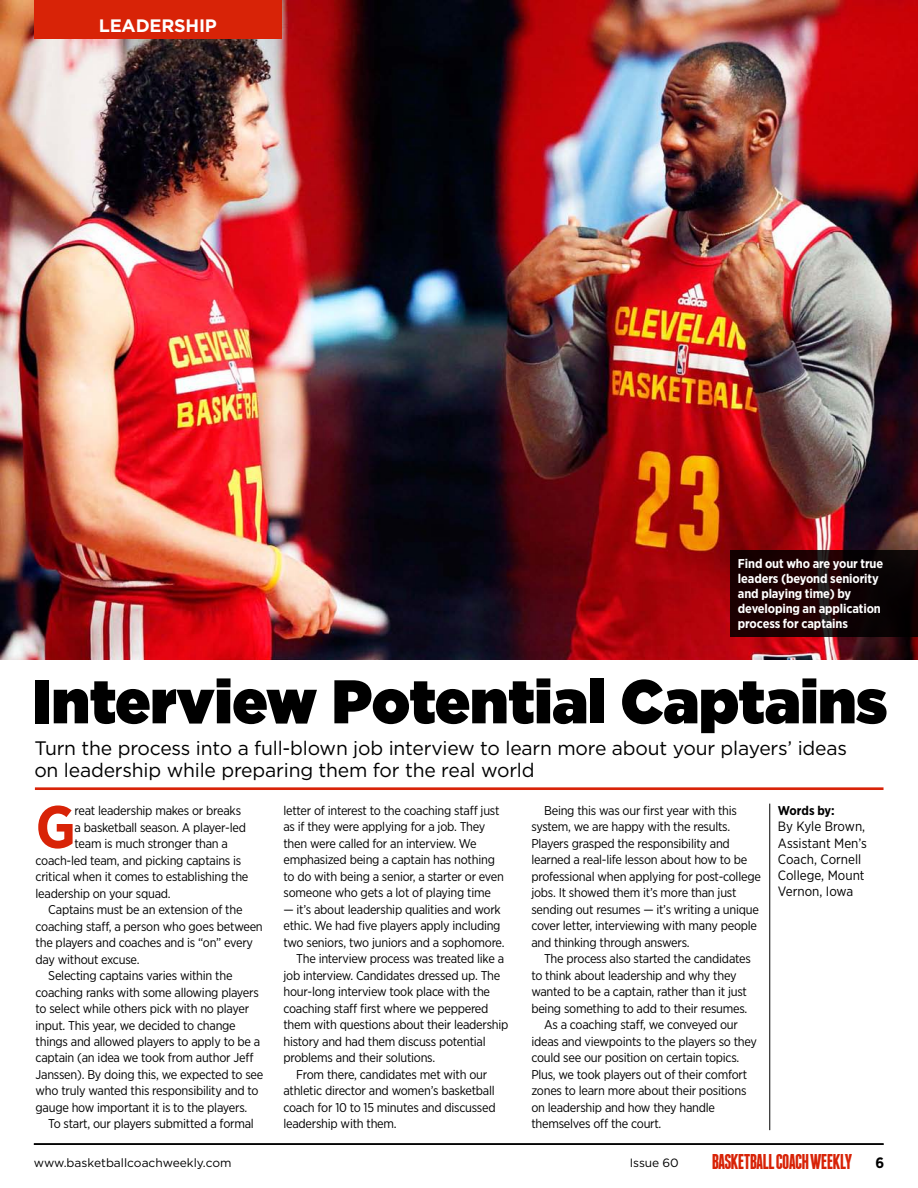
<style>
.page{position:relative;width:918px;height:1188px;background:#fff}
.page>*{position:absolute;margin:0;border:0;box-sizing:border-box;transform-origin:0 0}
.t1{font:900 61.5px "Gotham";color:#000;scale:.96 1}
.t2{font:700 59.85px "Gotham Narrow";color:#d82307}
.t3{font:700 21.3px "Franchise";letter-spacing:-.04em;color:#d82307;scale:.94 1}
.t4{font:19.5px/22.5px "Gotham";letter-spacing:-.01em;color:#000}
.t5{font:700 18px "Gotham";letter-spacing:-.01em;color:#fff}
.t6{font:13.5px/16.2px "Gotham Narrow";color:#000}
.t7{font:12.75px/16.5px "Gotham Narrow";letter-spacing:-.02em;color:#000}
.t8{font:700 12.75px/15px "Gotham Narrow";letter-spacing:-.01em;color:#fff}
.t9{font:700 12.75px "Gotham Narrow";letter-spacing:-.01em;color:#000}
.t10{font:12px "Gotham";color:#000}
.s1{font-family:"Gotham Narrow";font-size:15px;color:#000}
</style>
<div class="page">
<img style="left:0;top:0;width:918px;height:659px">
<hr style="left:769px;top:804px;width:1px;height:326px;background:#000">
<hr style="left:35px;top:787px;width:849px;height:3px;background:#d82307">
<svg style="left:730px;top:551px;width:188px;height:86px;background:#150204"></svg>
<hr style="left:34px;top:1143px;width:850px;height:2px;background:#000">
<div style="left:34px;top:0;width:247px;height:38px;background:#d82307"></div>
<p class="t5" style="left:99px;top:15px;width:120px">LEADERSHIP</p>
<p class="t8" style="left:738px;top:556px;width:147px">Find out who are your true leaders (beyond seniority and playing time) by developing an application process for captains</p>
<p class="t1" style="left:33px;top:666px;width:891px">Interview Potential Captains</p>
<p class="t4" style="left:34px;top:736px;width:814px">Turn the process into a full-blown job interview to learn more about your players’ ideas on leadership while preparing them for the real world</p>
<p class="t2" style="left:36px;top:789px;width:42px">G</p>
<p class="t7" style="left:75px;top:802px;width:168px">reat leadership makes or breaks</p>
<p class="t7" style="left:75px;top:819px;width:173px">a basketball season. A player-led</p>
<p class="t7" style="left:75px;top:835px;width:155px">team is much stronger than a</p>
<p class="t7" style="left:36px;top:852px;width:207px">coach-led team, and picking captains is</p>
<p class="t7" style="left:36px;top:868px;width:214px">critical when it comes to establishing the</p>
<p class="t7" style="left:36px;top:885px;width:137px">leadership on your squad.</p>
<p class="t7" style="left:48px;top:901px;width:196px">Captains must be an extension of the</p>
<p class="t7" style="left:36px;top:918px;width:229px">coaching staff, a person who goes between</p>
<p class="t7" style="left:36px;top:934px;width:219px">the players and coaches and is “on” every</p>
<p class="t7" style="left:36px;top:951px;width:105px">day without excuse.</p>
<p class="t7" style="left:48px;top:967px;width:186px">Selecting captains varies within the</p>
<p class="t7" style="left:36px;top:984px;width:225px">coaching ranks with some allowing players</p>
<p class="t7" style="left:36px;top:1000px;width:215px">to select while others pick with no player</p>
<p class="t7" style="left:36px;top:1017px;width:202px">input. This year, we decided to change</p>
<p class="t7" style="left:36px;top:1033px;width:226px">things and allowed players to apply to be a</p>
<p class="t7" style="left:36px;top:1050px;width:219px">captain (an idea we took from author Jeff</p>
<p class="t7" style="left:36px;top:1066px;width:229px">Janssen). By doing this, we expected to see</p>
<p class="t7" style="left:36px;top:1083px;width:224px">who truly wanted this responsibility and to</p>
<p class="t7" style="left:36px;top:1099px;width:213px">gauge how important it is to the players.</p>
<p class="t7" style="left:48px;top:1116px;width:207px">To start, our players submitted a formal</p>
<p class="t7" style="left:283px;top:802px;width:222px">letter of interest to the coaching staff just as if they were applying for a job. They then were called for an interview. We emphasized being a captain has nothing to do with being a senior, a starter or even someone who gets a lot of playing time</p>
<p class="t7" style="left:283px;top:901px;width:219px">— it’s about leadership qualities and work</p>
<p class="t7" style="left:283px;top:917px;width:219px">ethic. We had five players apply including</p>
<p class="t7" style="left:283px;top:934px;width:223px">two seniors, two juniors and a sophomore.</p>
<p class="t7" style="left:296px;top:950px;width:209px">The interview process was treated like a</p>
<p class="t7" style="left:283px;top:967px;width:218px">job interview. Candidates dressed up. The</p>
<p class="t7" style="left:283px;top:983px;width:208px">hour-long interview took place with the</p>
<p class="t7" style="left:283px;top:1000px;width:207px">coaching staff first where we peppered</p>
<p class="t7" style="left:283px;top:1016px;width:227px">them with questions about their leadership</p>
<p class="t7" style="left:283px;top:1033px;width:204px">history and had them discuss potential</p>
<p class="t7" style="left:283px;top:1049px;width:153px">problems and their solutions.</p>
<p class="t7" style="left:296px;top:1066px;width:193px">From there, candidates met with our</p>
<p class="t7" style="left:283px;top:1082px;width:213px">athletic director and women’s basketball</p>
<p class="t7" style="left:283px;top:1099px;width:214px">coach for 10 to 15 minutes and discussed</p>
<p class="t7" style="left:283px;top:1115px;width:115px">leadership with them.</p>
<p class="t7" style="left:544px;top:802px;width:194px">Being this was our first year with this</p>
<p class="t7" style="left:531px;top:818px;width:200px">system, we are happy with the results.</p>
<p class="t7" style="left:531px;top:835px;width:200px">Players grasped the responsibility and</p>
<p class="t7" style="left:531px;top:851px;width:217px">learned a real-life lesson about how to be</p>
<p class="t7" style="left:531px;top:868px;width:231px">professional when applying for post-college</p>
<p class="t7" style="left:531px;top:884px;width:207px">jobs. It showed them it’s more than just</p>
<p class="t7" style="left:531px;top:901px;width:229px">sending out resumes — it’s writing a unique</p>
<p class="t7" style="left:531px;top:917px;width:227px">cover letter, interviewing with many people</p>
<p class="t7" style="left:531px;top:934px;width:160px">and thinking through answers.</p>
<p class="t7" style="left:544px;top:950px;width:208px">The process also started the candidates</p>
<p class="t7" style="left:531px;top:967px;width:207px">to think about leadership and why they</p>
<p class="t7" style="left:531px;top:983px;width:217px">wanted to be a captain, rather than it just</p>
<p class="t7" style="left:531px;top:1000px;width:218px">being something to add to their resumes.</p>
<p class="t7" style="left:544px;top:1016px;width:195px">As a coaching staff, we conveyed our</p>
<p class="t7" style="left:531px;top:1033px;width:227px">ideas and viewpoints to the players so they</p>
<p class="t7" style="left:531px;top:1049px;width:210px">could see our position on certain topics.</p>
<p class="t7" style="left:531px;top:1066px;width:217px">Plus, we took players out of their comfort</p>
<p class="t7" style="left:531px;top:1082px;width:217px">zones to learn more about their positions</p>
<p class="t7" style="left:531px;top:1099px;width:185px">on leadership and how they handle</p>
<p class="t7" style="left:531px;top:1115px;width:132px">themselves off the court.</p>
<p class="t9" style="left:778px;top:803px;width:58px">Words by:</p>
<p class="t6" style="left:778px;top:818px;width:91px">By Kyle Brown,<br>Assistant Men’s<br>Coach, Cornell<br>College, Mount<br>Vernon, Iowa</p>
<p class="t10" style="left:34px;top:1156px;width:199px">www.basketballcoachweekly.com</p>
<p class="t10" style="left:630px;top:1156px;width:50px">Issue 60</p>
<p class="t3" style="left:712px;top:1152px;width:185px">BASKETBALL COACH WEEKLY <span class="s1">6</span></p>
</div>
